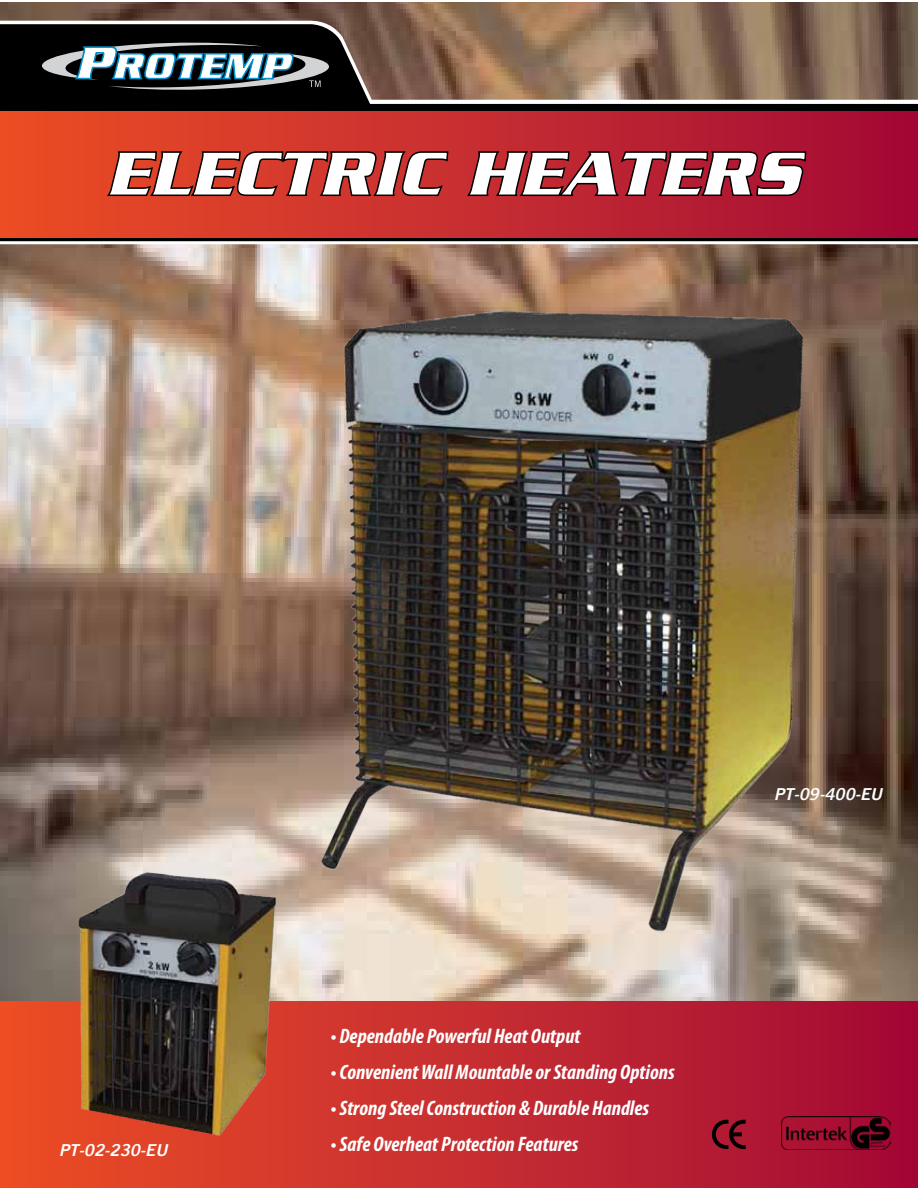
<style>
.page{position:relative;width:918px;height:1188px;background:#fff}
.page>*{position:absolute;margin:0;border:0;box-sizing:border-box;transform-origin:0 0}
.t1{font:italic 700 67.5px "Serpentine";color:#fff}
.t2{font:italic 700 condensed 21px "Myriad Pro";color:#fff}
.t3{font:italic 16.5px "Trade Gothic Bold Two";color:#fff}
</style>
<div class="page">
<img style="left:0;top:3px;width:918px;height:999px">
<svg style="left:0;top:21px;width:918px;height:83px;background:#917763"></svg>
<div style="left:0;top:1002px;width:918px;height:186px;background:linear-gradient(to right,#ec4f26,#a20a36)"></div>
<svg style="left:0;top:241px;width:918px;height:3px"></svg>
<div style="left:0;top:104px;width:918px;height:137px;background:#000101"></div>
<div style="left:0;top:111px;width:918px;height:127px;background:linear-gradient(to right,#ec4f26,#a30b37)"></div>
<svg style="left:0;top:24px;width:375px;height:100px;background:#433433"></svg>
<img style="left:0;top:822px;width:424px;height:360px">
<img style="left:292px;top:286px;width:541px;height:662px">
<svg style="left:106px;top:150px;width:343px;height:47px;background:#b43125"></svg>
<svg style="left:466px;top:150px;width:341px;height:56px;background:#a01c2b"></svg>
<svg style="left:712px;top:1120px;width:34px;height:29px"></svg>
<img style="left:781px;top:1117px;width:110px;height:33px">
<p class="t1" style="left:106px;top:135px;width:695px">ELECTRIC HEATERS</p>
<p class="t3" style="left:59px;top:1140px;width:110px">PT-02-230-EU</p>
<p class="t2" style="left:331px;top:1023px;width:251px">• Dependable Powerful Heat Output</p>
<p class="t2" style="left:331px;top:1059px;width:346px">• Convenient Wall Mountable or Standing Options</p>
<p class="t2" style="left:331px;top:1095px;width:320px">• Strong Steel Construction &amp; Durable Handles</p>
<p class="t2" style="left:331px;top:1131px;width:250px">• Safe Overheat Protection Features</p>
<p class="t3" style="left:774px;top:784px;width:110px">PT-09-400-EU</p>
</div>
